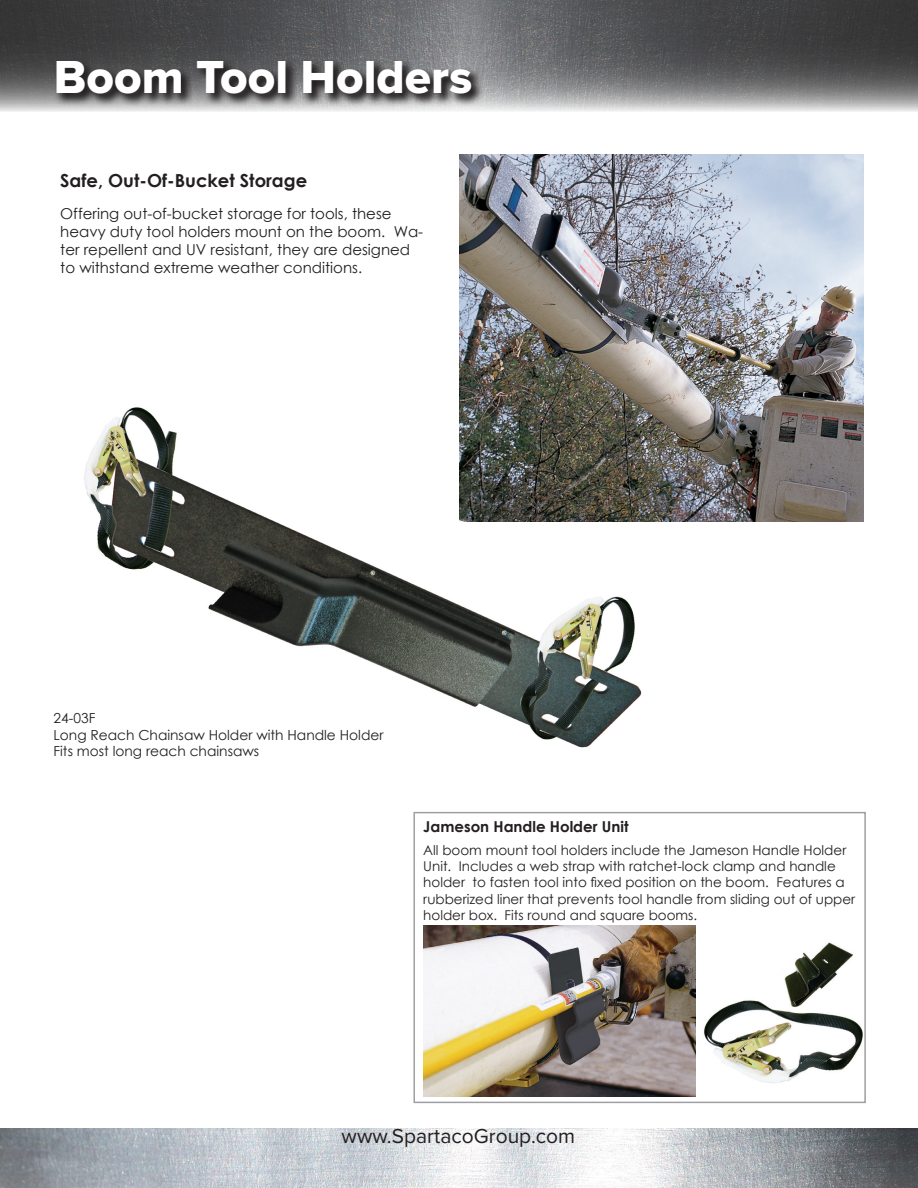
<style>
.page{position:relative;width:918px;height:1188px;background:#fff}
.page>*{position:absolute;margin:0;border:0;box-sizing:border-box;transform-origin:0 0}
.t1{font:48px "Proxima Nova Extrabld";color:#fff}
.t2{font:21px "Proxima Nova";color:#231f20}
.t3{font:700 18px "Century Gothic";color:#231f20}
.t4{font:15px/18px "Century Gothic";color:#231f20}
.t5{font:700 15px "Century Gothic";color:#231f20}
.t6{font:13.8px "Century Gothic";color:#231f20}
.t7{font:13.5px/16.2px "Century Gothic";color:#231f20}
</style>
<div class="page">
<img style="left:704px;top:942px;width:159px;height:141px">
<img style="left:84px;top:399px;width:558px;height:349px">
<div style="left:413px;top:812px;width:453px;height:291px;border:2px solid #9d9fa2"></div>
<img style="left:423px;top:926px;width:272px;height:170px">
<img style="left:0;top:0;width:918px;height:112px">
<svg style="left:54px;top:59px;width:431px;height:48px"></svg>
<img style="left:0;top:1128px;width:918px;height:60px">
<img style="left:460px;top:154px;width:404px;height:368px">
<p class="t1" style="left:54px;top:41px;width:420px">Boom Tool Holders</p>
<p class="t3" style="left:60px;top:167px;width:248px">Safe, Out-Of-Bucket Storage</p>
<p class="t4" style="left:60px;top:204px;width:365px">Offering out-of-bucket storage for tools, these heavy duty tool holders mount on the boom. Wa&shy;ter repellent and UV resistant, they are designed to withstand extreme weather conditions.</p>
<p class="t6" style="left:54px;top:709px;width:43px">24-03F</p>
<p class="t6" style="left:54px;top:725px;width:332px">Long Reach Chainsaw Holder with Handle Holder</p>
<p class="t6" style="left:54px;top:742px;width:207px">Fits most long reach chainsaws</p>
<p class="t5" style="left:423px;top:815px;width:207px">Jameson Handle Holder Unit</p>
<p class="t7" style="left:423px;top:842px;width:434px">All boom mount tool holders include the Jameson Handle Holder Unit. Includes a web strap with ratchet-lock clamp and handle holder to fasten tool into fixed position on the boom. Features a rubberized liner that prevents tool handle from sliding out of upper holder box. Fits round and square booms.</p>
<p class="t2" style="left:342px;top:1121px;width:235px">www.SpartacoGroup.com</p>
</div>
